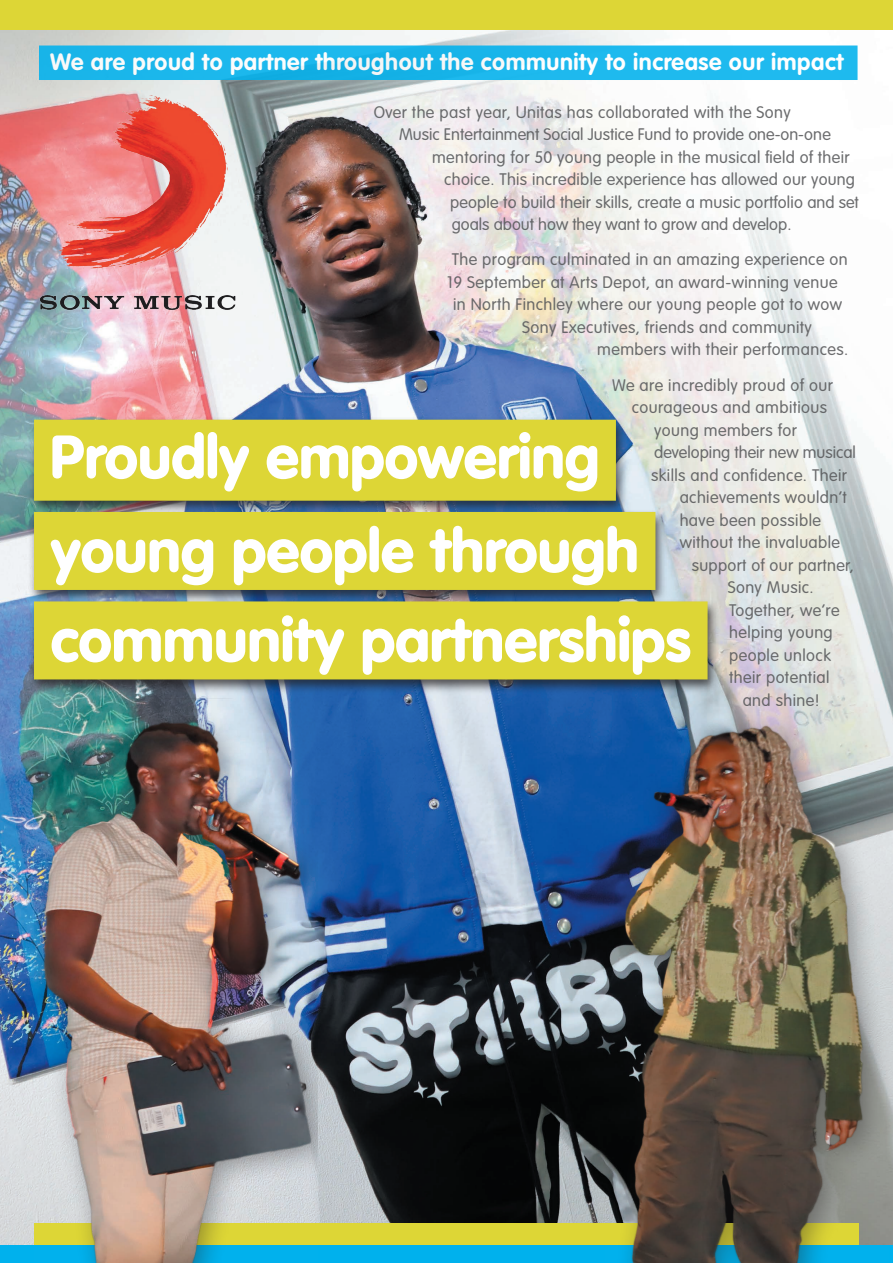
<style>
.page{position:relative;width:893px;height:1263px;background:#fff}
.page>*{position:absolute;margin:0;border:0;box-sizing:border-box;transform-origin:0 0}
.t1{font:900 60px/91.7px "VAG Rounded Std";color:#fff}
.t2{font:700 23.25px "VAG Rounded Std";letter-spacing:.025em;color:#fff}
.t3{font:300 16.5px "VAG Rounded Std";letter-spacing:.025em;color:#57585a}
.t4{font:300 16.5px "VAG Rounded Std";color:#57585a}
</style>
<div class="page">
<img style="left:0;top:30px;width:893px;height:1216px">
<div style="left:34px;top:1224px;width:825px;height:22px;background:#ddd636"></div>
<div style="left:0;top:0;width:893px;height:30px;background:#ddd636"></div>
<div style="left:0;top:1246px;width:893px;height:17px;background:#00b1ed"></div>
<img style="left:34px;top:699px;width:283px;height:564px">
<img style="left:605px;top:710px;width:284px;height:553px">
<img style="left:30px;top:87px;width:223px;height:230px">
<div style="left:28px;top:416px;width:692px;height:278px;background:#231f20;opacity:.75"></div>
<div style="left:34px;top:420px;width:582px;height:81px;background:#ddd636"></div>
<div style="left:34px;top:512px;width:621px;height:78px;background:#ddd636"></div>
<div style="left:34px;top:601px;width:674px;height:78px;background:#ddd636"></div>
<div style="left:39px;top:46px;width:818px;height:34px;background:#1cb8ec"></div>
<h2 class="t2" style="left:50px;top:48px;width:795px">We are proud to partner throughout the community to increase our impact</h2>
<p class="t3" style="left:374px;top:102px;width:419px">Over the past year, Unitas has collaborated with the Sony</p>
<p class="t4" style="left:399px;top:125px;width:433px">Music Entertainment Social Justice Fund to provide one-on-one</p>
<p class="t3" style="left:432px;top:147px;width:419px">mentoring for 50 young people in the musical field of their</p>
<p class="t3" style="left:444px;top:170px;width:412px">choice. This incredible experience has allowed our young</p>
<p class="t3" style="left:450px;top:192px;width:410px">people to build their skills, create a music portfolio and set</p>
<p class="t4" style="left:452px;top:215px;width:341px">goals about how they want to grow and develop.</p>
<p class="t3" style="left:452px;top:250px;width:398px">The program culminated in an amazing experience on</p>
<p class="t3" style="left:447px;top:273px;width:392px">19 September at Arts Depot, an award-winning venue</p>
<p class="t3" style="left:453px;top:295px;width:390px">in North Finchley where our young people got to wow</p>
<p class="t3" style="left:522px;top:318px;width:291px">Sony Executives, friends and community</p>
<p class="t3" style="left:597px;top:340px;width:253px">members with their performances.</p>
<p class="t3" style="left:612px;top:375px;width:222px">We are incredibly proud of our</p>
<p class="t3" style="left:632px;top:398px;width:197px">courageous and ambitious</p>
<p class="t3" style="left:654px;top:420px;width:144px">young members for</p>
<p class="t4" style="left:654px;top:443px;width:203px">developing their new musical</p>
<p class="t3" style="left:651px;top:465px;width:197px">skills and confidence. Their</p>
<p class="t3" style="left:680px;top:488px;width:169px">achievements wouldn’t</p>
<p class="t3" style="left:680px;top:510px;width:143px">have been possible</p>
<p class="t3" style="left:680px;top:533px;width:162px">without the invaluable</p>
<p class="t3" style="left:692px;top:555px;width:164px">support of our partner,</p>
<p class="t3" style="left:728px;top:578px;width:88px">Sony Music.</p>
<p class="t3" style="left:729px;top:600px;width:112px">Together, we’re</p>
<p class="t3" style="left:729px;top:623px;width:105px">helping young</p>
<p class="t3" style="left:729px;top:645px;width:103px">people unlock</p>
<p class="t3" style="left:729px;top:668px;width:102px">their potential</p>
<p class="t3" style="left:743px;top:690px;width:78px">and shine!</p>
<h1 class="t1" style="left:50px;top:413px;width:642px">Proudly empowering young people through community partnerships</h1>
</div>
